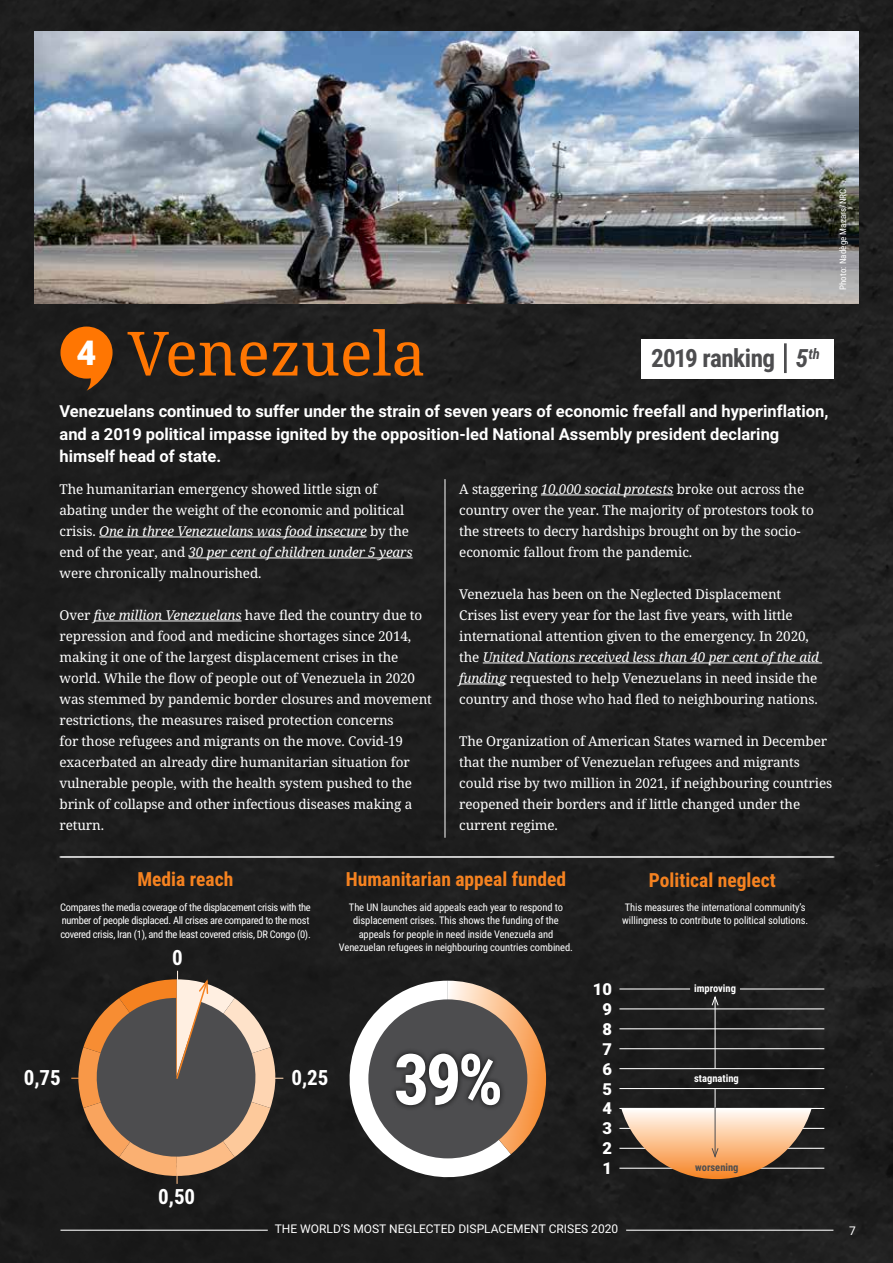
<style>
.page{position:relative;width:893px;height:1263px;background:#1e1e1e}
.page>*{position:absolute;margin:0;border:0;box-sizing:border-box;transform-origin:0 0}
.t1{font:700 70.5px "Roboto Condensed";color:#fff}
.t2{font:61.05px "Noto Serif";color:#ff7602}
.t3{font:700 25.2px "Roboto Condensed";letter-spacing:-.02em;color:#4d4d4f}
.t4{font:700 21px "Roboto Condensed";color:#fff}
.t5{font:700 19.5px "Roboto Condensed";color:#f58220}
.t6{font:700 16.5px/22.5px "Roboto";color:#fff}
.t7{font:900 16.5px/19.8px "Roboto";color:#fff;text-align:center}
.t8{font:13.5px/21px "Noto Serif";letter-spacing:-.01em;color:#fff}
.t9{font:12px "Roboto";color:#fff}
.t10{font:10.5px/13.5px "Roboto Condensed";letter-spacing:-.01em;color:#fff}
.t11{font:10.5px/13.5px "Roboto Condensed";letter-spacing:-.03em;color:#fff}
.t12{font:700 10.5px "Roboto Condensed";color:#fff}
.t13{font:700 10.5px "Roboto Condensed";color:#4d4d4f}
.t14{font:9px "Roboto Condensed";letter-spacing:.01em;color:#fff}
.s1{font-style:italic}
</style>
<div class="page">
<hr style="left:626px;top:1230px;width:207px;height:1px;background:#fff">
<hr style="left:60px;top:1230px;width:208px;height:1px;background:#fff">
<hr style="left:60px;top:857px;width:774px;height:1px;background:#fff">
<svg style="left:60px;top:327px;width:53px;height:64px;background:#b2580b"></svg>
<svg style="left:338px;top:981px;width:208px;height:208px"></svg>
<hr style="left:99px;top:537px;width:268px;height:1px;background:#fff">
<hr style="left:189px;top:558px;width:224px;height:1px;background:#fff">
<hr style="left:94px;top:621px;width:148px;height:1px;background:#fff">
<hr style="left:541px;top:495px;width:132px;height:1px;background:#fff">
<hr style="left:483px;top:663px;width:339px;height:1px;background:#fff">
<hr style="left:459px;top:684px;width:47px;height:1px;background:#fff">
<hr style="left:445px;top:479px;width:1px;height:359px;background:#fff">
<hr style="left:619px;top:1028px;width:205px;height:1px;background:#fff">
<hr style="left:619px;top:1068px;width:205px;height:1px;background:#fff">
<hr style="left:619px;top:1108px;width:205px;height:1px;background:#fff">
<hr style="left:619px;top:1008px;width:205px;height:1px;background:#fff">
<hr style="left:619px;top:1048px;width:205px;height:1px;background:#fff">
<hr style="left:619px;top:1088px;width:205px;height:1px;background:#fff">
<hr style="left:619px;top:1128px;width:205px;height:1px;background:#fff">
<hr style="left:619px;top:1148px;width:205px;height:1px;background:#fff">
<hr style="left:619px;top:1168px;width:205px;height:1px;background:#fff">
<hr style="left:715px;top:997px;width:1px;height:72px;background:#fff">
<svg style="left:711px;top:996px;width:8px;height:10px"></svg>
<hr style="left:715px;top:1088px;width:1px;height:40px;background:#fff">
<hr style="left:715px;top:1107px;width:1px;height:49px;background:#4d4d4f">
<svg style="left:621px;top:1108px;width:191px;height:71px;background:#c29e7f"></svg>
<div style="left:368px;top:999px;width:159px;height:159px;background:#4d4d4f;border-radius:50%"></div>
<div style="left:641px;top:339px;width:192px;height:39px;background:#fff"></div>
<hr style="left:784px;top:343px;width:3px;height:30px;background:#4d4d4f">
<img style="left:34px;top:31px;width:825px;height:272px">
<div style="left:390px;top:1047px;width:116px;height:64px;background:#000;opacity:.8"></div>
<svg style="left:71px;top:971px;width:212px;height:213px;background:#69594b"></svg>
<hr style="left:619px;top:988px;width:71px;height:1px;background:#fff">
<hr style="left:740px;top:988px;width:84px;height:1px;background:#fff">
<p class="t14" style="left:836px;top:290px;width:103px;rotate:-90deg">Photo: Nadège Mazars/NRC</p>
<h2 class="t2" style="left:77px;top:312px;width:351px"><sup>4</sup> Venezuela</h2>
<h3 class="t3" style="left:651px;top:340px;width:170px">2019 ranking <span class="s1">5</span><sup>th</sup></h3>
<p class="t6" style="left:60px;top:399px;width:770px">Venezuelans continued to suffer under the strain of seven years of economic freefall and hyperinflation, and a 2019 political impasse ignited by the opposition-led National Assembly president declaring himself head of state.</p>
<p class="t8" style="left:60px;top:479px;width:355px">The humanitarian emergency showed little sign of abating under the weight of the economic and political crisis. <span class="s1">One in three Venezuelans was food insecure</span> by the end of the year, and <span class="s1">30 per cent of children under 5 years </span>were chronically malnourished.</p>
<p class="t8" style="left:60px;top:605px;width:374px">Over <span class="s1">five million Venezuelans</span> have fled the country due to repression and food and medicine shortages since 2014, making it one of the largest displacement crises in the world. While the flow of people out of Venezuela in 2020 was stemmed by pandemic border closures and movement restrictions, the measures raised protection concerns<br>for those refugees and migrants on the move. Covid-19 exacerbated an already dire humanitarian situation for vulnerable people, with the health system pushed to the brink of collapse and other infectious diseases making a return.</p>
<p class="t8" style="left:459px;top:479px;width:356px">A staggering <span class="s1">10,000 social protests</span> broke out across the country over the year. The majority of protestors took to the streets to decry hardships brought on by the socio&shy;economic fallout from the pandemic.</p>
<p class="t8" style="left:459px;top:584px;width:361px">Venezuela has been on the Neglected Displacement Crises list every year for the last five years, with little international attention given to the emergency. In 2020, the <span class="s1">United Nations received less than 40 per cent of the aid funding</span> requested to help Venezuelans in need inside the country and those who had fled to neighbouring nations.</p>
<p class="t8" style="left:459px;top:731px;width:374px">The Organization of American States warned in December that the number of Venezuelan refugees and migrants could rise by two million in 2021, if neighbouring countries reopened their borders and if little changed under the current regime.</p>
<h3 class="t5" style="left:138px;top:866px;width:97px">Media reach</h3>
<h3 class="t5" style="left:346px;top:866px;width:222px">Humanitarian appeal funded</h3>
<h3 class="t5" style="left:649px;top:866px;width:128px">Political neglect</h3>
<p class="t11" style="left:60px;top:900px;width:252px">Compares the media coverage of the displacement crisis with the number of people displaced. All crises are compared to the most covered crisis, Iran (1), and the least covered crisis, DR Congo (0).</p>
<h3 class="t4" style="left:172px;top:943px;width:12px">0</h3>
<p class="t10" style="left:339px;top:900px;width:235px;text-align:center">The UN launches aid appeals each year to respond to displacement crises. This shows the funding of the appeals for people in need inside Venezuela and Venezuelan refugees in neighbouring countries combined.</p>
<h3 class="t4" style="left:24px;top:1062px;width:39px">0,75</h3>
<h3 class="t4" style="left:291px;top:1062px;width:39px">0,25</h3>
<h3 class="t4" style="left:158px;top:1182px;width:39px">0,50</h3>
<h1 class="t1" style="left:394px;top:1030px;width:111px">39%</h1>
<p class="t10" style="left:622px;top:900px;width:187px">This measures the international community’s willingness to contribute to political solutions.</p>
<p class="t7" style="left:593px;top:979px;width:21px">10<br>9<br>8<br>7<br>6<br>5<br>4<br>3<br>2<br>1</p>
<p class="t12" style="left:694px;top:981px;width:43px">improving</p>
<p class="t12" style="left:694px;top:1071px;width:46px">stagnating</p>
<p class="t13" style="left:695px;top:1159px;width:45px">worsening</p>
<p class="t9" style="left:275px;top:1220px;width:345px">THE WORLD’S MOST NEGLECTED DISPLACEMENT CRISES 2020</p>
<p class="t9" style="left:849px;top:1222px;width:8px">7</p>
</div>
